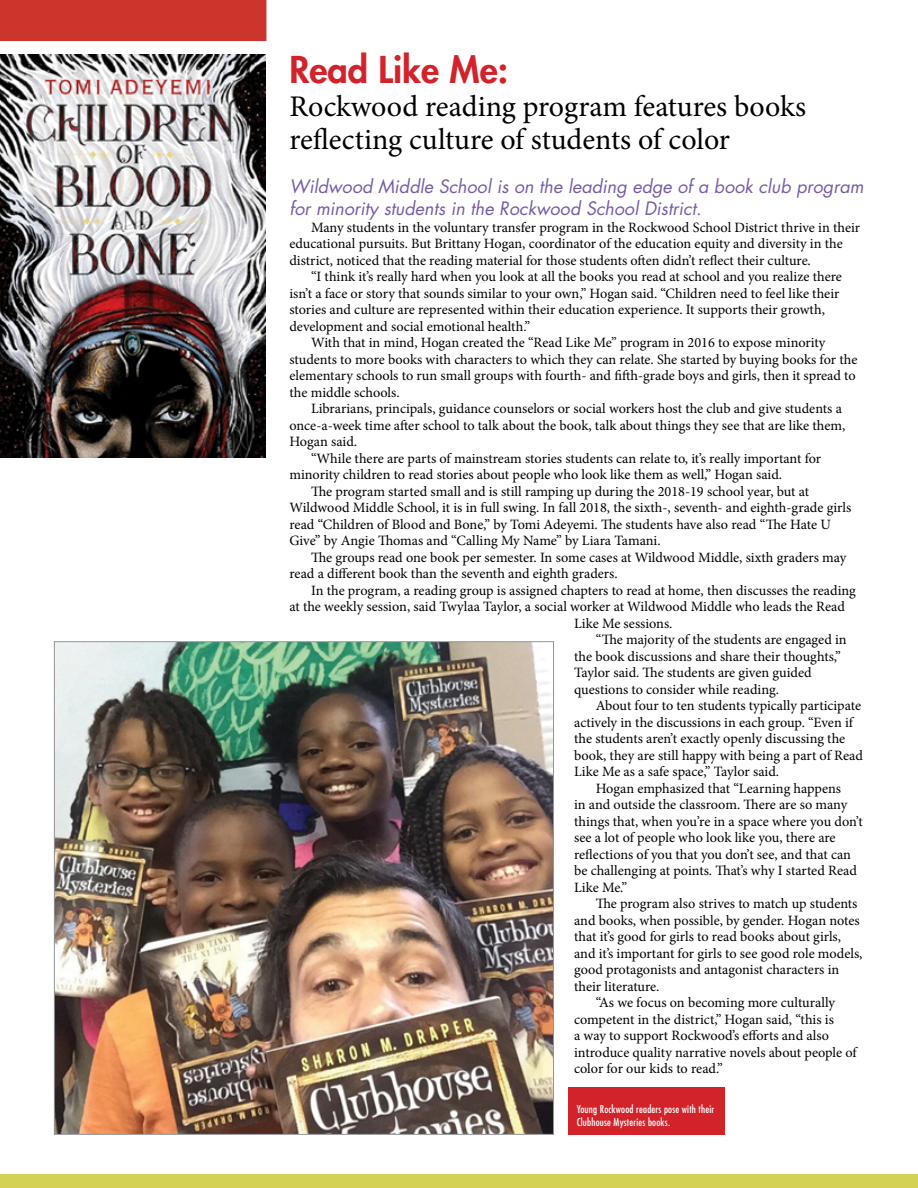
<style>
.page{position:relative;width:918px;height:1188px;background:#fff}
.page>*{position:absolute;margin:0;border:0;box-sizing:border-box;transform-origin:0 0}
.t1{font:800 36px "Futura";color:#d2232a}
.t2{font:30px/33px "Minion Pro";color:#000}
.t3{font:italic 18px/22.5px "Futura";color:#775ba7}
.t4{font:14.25px/16.5px "Minion Pro";color:#000}
.t5{font:condensed 10.5px/13.5px "Futura";letter-spacing:.02em;color:#fff}
</style>
<div class="page">
<img style="left:54px;top:641px;width:500px;height:494px">
<img style="left:0;top:54px;width:266px;height:403px">
<div style="left:0;top:0;width:266px;height:41px;background:#cb352b"></div>
<div style="left:0;top:1174px;width:918px;height:14px;background:#d5d155"></div>
<div style="left:568px;top:1087px;width:157px;height:48px;background:#d2232a"></div>
<h1 class="t1" style="left:289px;top:45px;width:220px">Read Like Me:</h1>
<h2 class="t2" style="left:289px;top:90px;width:518px">Rockwood reading program features books reflecting culture of students of color</h2>
<p class="t3" style="left:289px;top:175px;width:576px">Wildwood Middle School is on the leading edge of a book club program for minority students in the Rockwood School District.</p>
<p class="t4" style="left:289px;top:219px;width:572px;text-indent:22px">Many students in the voluntary transfer program in the Rockwood School District thrive in their educational pursuits. But Brittany Hogan, coordinator of the education equity and diversity in the district, noticed that the reading material for those students often didn’t reflect their culture.</p>
<p class="t4" style="left:289px;top:268px;width:554px;text-indent:22px">“I think it’s really hard when you look at all the books you read at school and you realize there isn’t a face or story that sounds similar to your own,” Hogan said. “Children need to feel like their stories and culture are represented within their education experience. It supports their growth, development and social emotional health.”</p>
<p class="t4" style="left:289px;top:334px;width:569px;text-indent:22px">With that in mind, Hogan created the “Read Like Me” program in 2016 to expose minority students to more books with characters to which they can relate. She started by buying books for the elementary schools to run small groups with fourth- and fifth-grade boys and girls, then it spread to the middle schools.</p>
<p class="t4" style="left:311px;top:400px;width:532px">Librarians, principals, guidance counselors or social workers host the club and give students a</p>
<p class="t4" style="left:289px;top:417px;width:558px">once-a-week time after school to talk about the book, talk about things they see that are like them,</p>
<p class="t4" style="left:289px;top:433px;width:69px">Hogan said.</p>
<p class="t4" style="left:311px;top:450px;width:512px">“While there are parts of mainstream stories students can relate to, it’s really important for</p>
<p class="t4" style="left:289px;top:466px;width:494px">minority children to read stories about people who look like them as well,” Hogan said.</p>
<p class="t4" style="left:311px;top:483px;width:500px">The program started small and is still ramping up during the 2018-19 school year, but at</p>
<p class="t4" style="left:289px;top:499px;width:563px">Wildwood Middle School, it is in full swing. In fall 2018, the sixth-, seventh- and eighth-grade girls</p>
<p class="t4" style="left:289px;top:516px;width:543px">read “Children of Blood and Bone,” by Tomi Adeyemi. The students have also read “The Hate U</p>
<p class="t4" style="left:289px;top:532px;width:373px">Give” by Angie Thomas and “Calling My Name” by Liara Tamani.</p>
<p class="t4" style="left:311px;top:549px;width:537px">The groups read one book per semester. In some cases at Wildwood Middle, sixth graders may</p>
<p class="t4" style="left:289px;top:565px;width:330px">read a different book than the seventh and eighth graders.</p>
<p class="t4" style="left:311px;top:582px;width:546px">In the program, a reading group is assigned chapters to read at home, then discusses the reading</p>
<p class="t4" style="left:289px;top:598px;width:557px">at the weekly session, said Twylaa Taylor, a social worker at Wildwood Middle who leads the Read</p>
<p class="t4" style="left:574px;top:615px;width:100px">Like Me sessions.</p>
<p class="t4" style="left:596px;top:631px;width:252px">“The majority of the students are engaged in</p>
<p class="t4" style="left:574px;top:648px;width:268px">the book discussions and share their thoughts,”</p>
<p class="t4" style="left:574px;top:664px;width:239px">Taylor said. The students are given guided</p>
<p class="t4" style="left:574px;top:681px;width:206px">questions to consider while reading.</p>
<p class="t4" style="left:596px;top:697px;width:267px">About four to ten students typically participate</p>
<p class="t4" style="left:574px;top:714px;width:280px">actively in the discussions in each group. “Even if</p>
<p class="t4" style="left:574px;top:730px;width:273px">the students aren’t exactly openly discussing the</p>
<p class="t4" style="left:574px;top:747px;width:290px">book, they are still happy with being a part of Read</p>
<p class="t4" style="left:574px;top:763px;width:206px">Like Me as a safe space,” Taylor said.</p>
<p class="t4" style="left:596px;top:780px;width:247px">Hogan emphasized that “Learning happens</p>
<p class="t4" style="left:574px;top:796px;width:275px">in and outside the classroom. There are so many</p>
<p class="t4" style="left:574px;top:813px;width:290px">things that, when you’re in a space where you don’t</p>
<p class="t4" style="left:574px;top:829px;width:263px">see a lot of people who look like you, there are</p>
<p class="t4" style="left:574px;top:846px;width:278px">reflections of you that you don’t see, and that can</p>
<p class="t4" style="left:574px;top:862px;width:284px">be challenging at points. That’s why I started Read</p>
<p class="t4" style="left:574px;top:879px;width:55px">Like Me.”</p>
<p class="t4" style="left:596px;top:895px;width:263px">The program also strives to match up students</p>
<p class="t4" style="left:574px;top:912px;width:287px">and books, when possible, by gender. Hogan notes</p>
<p class="t4" style="left:574px;top:928px;width:268px">that it’s good for girls to read books about girls,</p>
<p class="t4" style="left:574px;top:945px;width:290px">and it’s important for girls to see good role models,</p>
<p class="t4" style="left:574px;top:961px;width:267px">good protagonists and antagonist characters in</p>
<p class="t4" style="left:574px;top:978px;width:87px">their literature.</p>
<p class="t4" style="left:596px;top:994px;width:241px">“As we focus on becoming more culturally</p>
<p class="t4" style="left:574px;top:1011px;width:261px">competent in the district,” Hogan said, “this is</p>
<p class="t4" style="left:574px;top:1027px;width:256px">a way to support Rockwood’s efforts and also</p>
<p class="t4" style="left:574px;top:1044px;width:284px">introduce quality narrative novels about people of</p>
<p class="t4" style="left:574px;top:1060px;width:150px">color for our kids to read.”</p>
<p class="t5" style="left:577px;top:1102px;width:139px">Young Rockwood readers pose with their<br>Clubhouse Mysteries books.</p>
</div>
